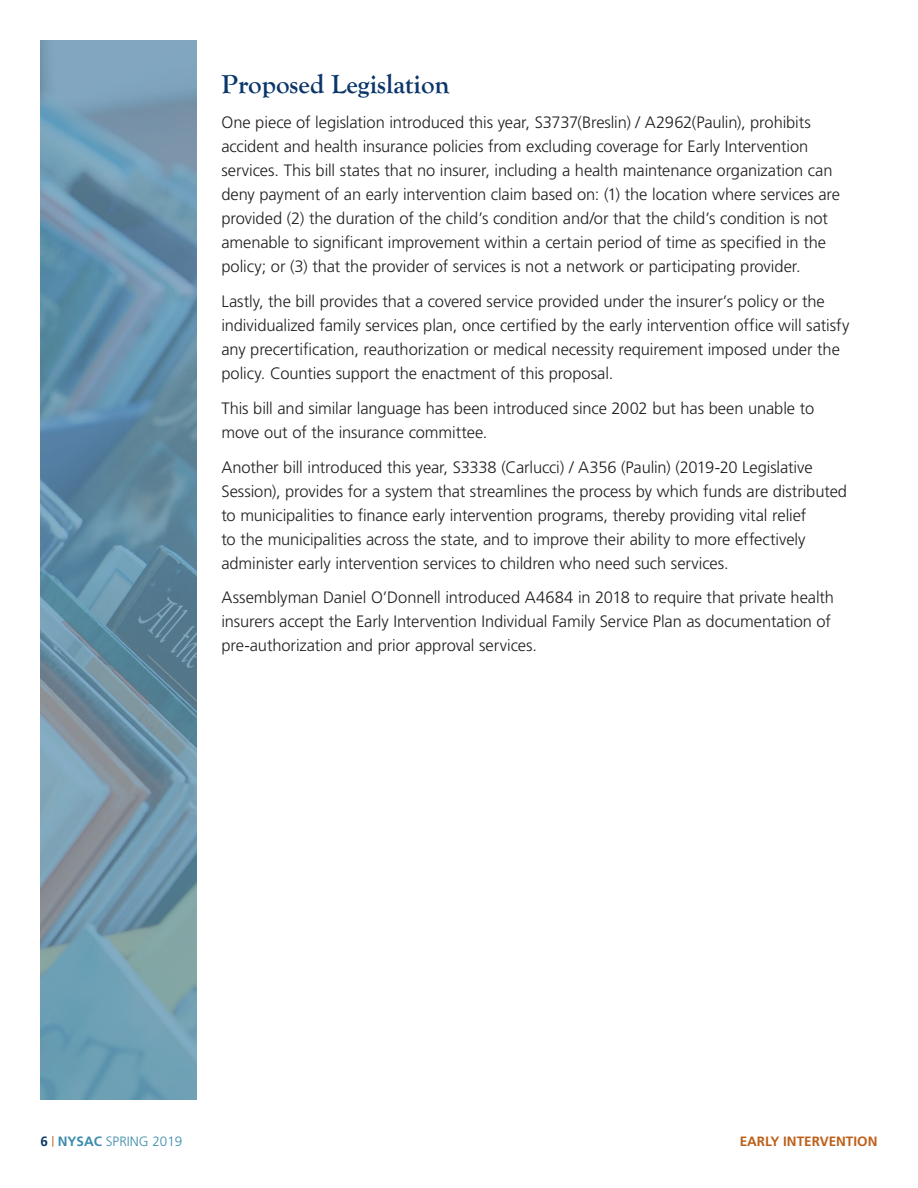
<style>
.page{position:relative;width:918px;height:1188px;background:#fff}
.page>*{position:absolute;margin:0;border:0;box-sizing:border-box;transform-origin:0 0}
.t1{font:700 27px "Goudy Old Style T";color:#0b366a}
.t2{font:300 16.5px/24px "Frutiger";letter-spacing:-.005em;color:#231f20}
.t3{font:300 13.5px "Frutiger";color:#3c8cad}
.t4{font:700 13.5px "Frutiger";color:#bd5f19}
.s1{font-weight:700;color:#0b366a}
.s2{font-weight:400;font-size:10.5px;color:#bd5f19}
.s3{font-weight:700}
</style>
<div class="page">
<img style="left:40px;top:40px;width:157px;height:1059px">
<h1 class="t1" style="left:221px;top:69px;width:230px">Proposed Legislation</h1>
<p class="t2" style="left:221px;top:111px;width:620px">One piece of legislation introduced this year, S3737(Breslin) / A2962(Paulin), prohibits accident and health insurance policies from excluding coverage for Early Intervention services. This bill states that no insurer, including a health maintenance organization can deny payment of an early intervention claim based on: (1) the location where services are provided (2) the duration of the child’s condition and/or that the child’s condition is not amenable to significant improvement within a certain period of time as specified in the policy; or (3) that the provider of services is not a network or participating provider.</p>
<p class="t2" style="left:221px;top:289px;width:630px">Lastly, the bill provides that a covered service provided under the insurer’s policy or the individualized family services plan, once certified by the early intervention office will satisfy any precertification, reauthorization or medical necessity requirement imposed under the policy. Counties support the enactment of this proposal.</p>
<p class="t2" style="left:221px;top:396px;width:594px">This bill and similar language has been introduced since 2002 but has been unable to move out of the insurance committee.</p>
<p class="t2" style="left:221px;top:455px;width:627px">Another bill introduced this year, S3338 (Carlucci) / A356 (Paulin) (2019-20 Legislative Session), provides for a system that streamlines the process by which funds are distributed to municipalities to finance early intervention programs, thereby providing vital relief<br>to the municipalities across the state, and to improve their ability to more effectively administer early intervention services to children who need such services.</p>
<p class="t2" style="left:221px;top:586px;width:614px">Assemblyman Daniel O’Donnell introduced A4684 in 2018 to require that private health insurers accept the Early Intervention Individual Family Service Plan as documentation of pre-authorization and prior approval services.</p>
<p class="t3" style="left:40px;top:1134px;width:143px"><span class="s1">6</span> <span class="s2">|</span> <span class="s3">NYSAC</span> SPRING 2019</p>
<p class="t4" style="left:740px;top:1133px;width:139px">EARLY INTERVENTION</p>
</div>
